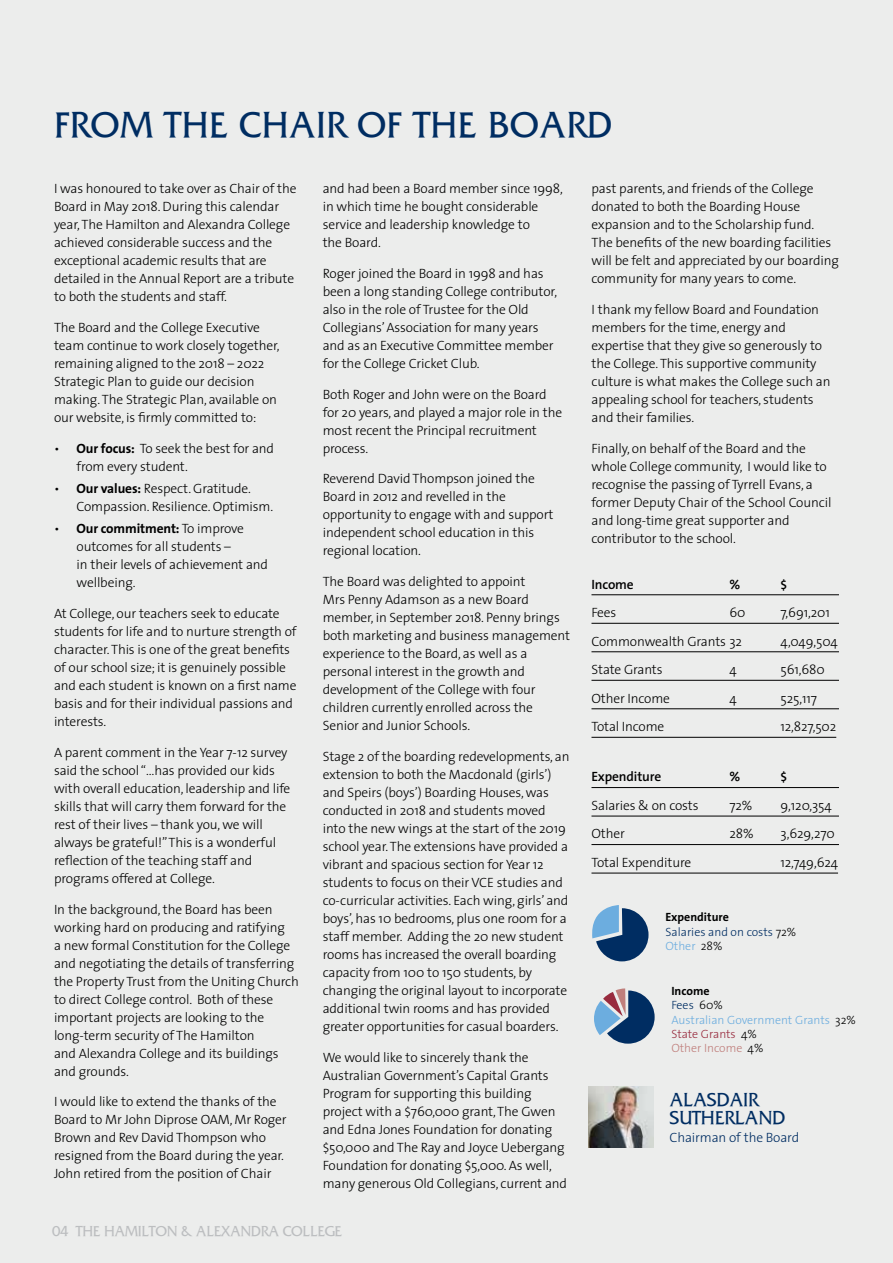
<style>
.page{position:relative;width:893px;height:1263px;background:#ecedec}
.page>*{position:absolute;margin:0;border:0;box-sizing:border-box;transform-origin:0 0}
.t1{font:37.5px "Septimus";letter-spacing:.01em;color:#002d62}
.t2{font:19.5px/17.9px "Septimus";letter-spacing:-.01em;color:#002d62}
.t3{font:15px "Septimus";letter-spacing:-.02em;color:#bcbec0}
.t4{font:300 13.5px/18px "The Sans";letter-spacing:-.01em;color:#000}
.t5{font:600 13.5px "The Sans";letter-spacing:-.01em;color:#000}
.t6{font:300 13.5px "The Sans";letter-spacing:-.01em;color:#002d62}
.t7{font:300 12px/14.4px "The Sans";color:#6caddf}
.t8{font:300 12px/14.4px "The Sans";color:#002d62}
.s1{font-weight:700}
.s2{font-weight:700;color:#000}
.s3{color:#000}
.s4{color:#6caddf}
.s5{color:#002d62}
.s6{color:#982b3e}
.s7{color:#c07f7c}
</style>
<div class="page">
<hr style="left:591px;top:594px;width:248px;height:1px;background:#000">
<hr style="left:591px;top:623px;width:248px;height:1px;background:#000">
<hr style="left:591px;top:651px;width:248px;height:1px;background:#000">
<hr style="left:591px;top:680px;width:248px;height:1px;background:#000">
<hr style="left:591px;top:708px;width:248px;height:1px;background:#000">
<hr style="left:591px;top:737px;width:245px;height:1px;background:#000">
<hr style="left:591px;top:787px;width:248px;height:1px;background:#000">
<hr style="left:591px;top:816px;width:248px;height:1px;background:#000">
<hr style="left:591px;top:844px;width:248px;height:1px;background:#000">
<hr style="left:591px;top:873px;width:247px;height:1px;background:#000">
<img style="left:589px;top:1086px;width:64px;height:62px">
<svg style="left:592px;top:905px;width:56px;height:56px"></svg>
<svg style="left:594px;top:988px;width:61px;height:56px"></svg>
<h1 class="t1" style="left:54px;top:108px;width:560px">FROM THE CHAIR OF THE BOARD</h1>
<p class="t4" style="left:54px;top:179px;width:244px">I was honoured to take over as Chair of the Board in May 2018. During this calendar year, The Hamilton and Alexandra College achieved considerable success and the exceptional academic results that are detailed in the Annual Report are a tribute to both the students and staff.</p>
<p class="t4" style="left:54px;top:318px;width:227px">The Board and the College Executive team continue to work closely together, remaining aligned to the 2018 – 2022<br>Strategic Plan to guide our decision making. The Strategic Plan, available on our website, is firmly committed to:</p>
<p class="t4" style="left:77px;top:439px;width:199px;text-indent:-23px">• <span class="s1">Our focus:</span> To seek the best for and from every student.</p>
<p class="t4" style="left:77px;top:479px;width:198px;text-indent:-23px">• <span class="s1">Our values:</span> Respect. Gratitude.<br>Compassion. Resilience. Optimism.</p>
<p class="t4" style="left:77px;top:519px;width:193px;text-indent:-23px">• <span class="s1">Our commitment:</span> To improve outcomes for all students –<br>in their levels of achievement and wellbeing.</p>
<p class="t4" style="left:54px;top:604px;width:244px">At College, our teachers seek to educate students for life and to nurture strength of character. This is one of the great benefits of our school size; it is genuinely possible and each student is known on a first name basis and for their individual passions and interests.</p>
<p class="t4" style="left:54px;top:743px;width:238px">A parent comment in the Year 7-12 survey said the school “…has provided our kids with overall education, leadership and life skills that will carry them forward for the rest of their lives – thank you, we will always be grateful!” This is a wonderful reflection of the teaching staff and programs offered at College.</p>
<p class="t4" style="left:54px;top:900px;width:246px">In the background, the Board has been working hard on producing and ratifying<br>a new formal Constitution for the College and negotiating the details of transferring the Property Trust from the Uniting Church to direct College control. Both of these important projects are looking to the long-term security of The Hamilton<br>and Alexandra College and its buildings and grounds.</p>
<p class="t4" style="left:54px;top:1092px;width:234px">I would like to extend the thanks of the Board to Mr John Diprose OAM, Mr Roger Brown and Rev David Thompson who resigned from the Board during the year.<br>John retired from the position of Chair</p>
<p class="t4" style="left:323px;top:179px;width:242px">and had been a Board member since 1998, in which time he bought considerable service and leadership knowledge to<br>the Board.</p>
<p class="t4" style="left:323px;top:264px;width:236px">Roger joined the Board in 1998 and has been a long standing College contributor, also in the role of Trustee for the Old Collegians’ Association for many years and as an Executive Committee member for the College Cricket Club.</p>
<p class="t4" style="left:323px;top:385px;width:241px">Both Roger and John were on the Board for 20 years, and played a major role in the most recent the Principal recruitment process.</p>
<p class="t4" style="left:323px;top:469px;width:232px">Reverend David Thompson joined the<br>Board in 2012 and revelled in the opportunity to engage with and support independent school education in this regional location.</p>
<p class="t4" style="left:323px;top:572px;width:249px">The Board was delighted to appoint<br>Mrs Penny Adamson as a new Board member, in September 2018. Penny brings both marketing and business management experience to the Board, as well as a personal interest in the growth and development of the College with four children currently enrolled across the Senior and Junior Schools.</p>
<p class="t4" style="left:323px;top:747px;width:248px">Stage 2 of the boarding redevelopments, an extension to both the Macdonald (girls’) and Speirs (boys’) Boarding Houses, was conducted in 2018 and students moved into the new wings at the start of the 2019 school year. The extensions have provided a vibrant and spacious section for Year 12 students to focus on their VCE studies and co-curricular activities. Each wing, girls’ and boys’, has 10 bedrooms, plus one room for a staff member. Adding the 20 new student rooms has increased the overall boarding capacity from 100 to 150 students, by changing the original layout to incorporate additional twin rooms and has provided greater opportunities for casual boarders.</p>
<p class="t4" style="left:323px;top:1048px;width:246px">We would like to sincerely thank the Australian Government’s Capital Grants Program for supporting this building project with a $760,000 grant, The Gwen and Edna Jones Foundation for donating $50,000 and The Ray and Joyce Uebergang Foundation for donating $5,000. As well, many generous Old Collegians, current and</p>
<p class="t3" style="left:52px;top:1224px;width:292px">04 THE HAMILTON &amp; ALEXANDRA COLLEGE</p>
<p class="t4" style="left:591px;top:179px;width:249px">past parents, and friends of the College donated to both the Boarding House expansion and to the Scholarship fund.<br>The benefits of the new boarding facilities will be felt and appreciated by our boarding community for many years to come.</p>
<p class="t4" style="left:591px;top:300px;width:241px">I thank my fellow Board and Foundation members for the time, energy and expertise that they give so generously to the College. This supportive community culture is what makes the College such an appealing school for teachers, students and their families.</p>
<p class="t4" style="left:591px;top:439px;width:241px">Finally, on behalf of the Board and the whole College community, I would like to recognise the passing of Tyrrell Evans, a former Deputy Chair of the School Council and long-time great supporter and contributor to the school.</p>
<p class="t5" style="left:591px;top:573px;width:44px">Income</p>
<p class="t5" style="left:729px;top:573px;width:12px">%</p>
<p class="t5" style="left:780px;top:573px;width:8px">$</p>
<p class="t4" style="left:591px;top:603px;width:26px">Fees</p>
<p class="t4" style="left:729px;top:603px;width:18px">60</p>
<p class="t4" style="left:780px;top:603px;width:51px">7,691,201</p>
<p class="t4" style="left:591px;top:632px;width:152px">Commonwealth Grants 32</p>
<p class="t4" style="left:780px;top:632px;width:59px">4,049,504</p>
<p class="t4" style="left:591px;top:660px;width:73px">State Grants</p>
<p class="t4" style="left:729px;top:660px;width:9px">4</p>
<p class="t4" style="left:780px;top:660px;width:46px">561,680</p>
<p class="t4" style="left:591px;top:689px;width:80px">Other Income</p>
<p class="t4" style="left:729px;top:689px;width:9px">4</p>
<p class="t4" style="left:780px;top:689px;width:38px">525,117</p>
<p class="t4" style="left:591px;top:717px;width:74px">Total Income</p>
<p class="t4" style="left:780px;top:717px;width:57px">12,827,502</p>
<p class="t5" style="left:591px;top:766px;width:71px">Expenditure</p>
<p class="t5" style="left:729px;top:766px;width:12px">%</p>
<p class="t5" style="left:780px;top:766px;width:8px">$</p>
<p class="t4" style="left:591px;top:796px;width:109px">Salaries &amp; on costs</p>
<p class="t4" style="left:729px;top:796px;width:25px">72%</p>
<p class="t4" style="left:780px;top:796px;width:53px">9,120,354</p>
<p class="t4" style="left:591px;top:824px;width:35px">Other</p>
<p class="t4" style="left:729px;top:824px;width:26px">28%</p>
<p class="t4" style="left:780px;top:824px;width:56px">3,629,270</p>
<p class="t4" style="left:591px;top:853px;width:101px">Total Expenditure</p>
<p class="t4" style="left:780px;top:853px;width:59px">12,749,624</p>
<p class="t8" style="left:665px;top:909px;width:132px"><span class="s2">Expenditure<br></span>Salaries and on costs <span class="s3">72%<br></span><span class="s4">Other</span> <span class="s3">28%</span></p>
<p class="t7" style="left:671px;top:983px;width:186px"><span class="s2">Income<br></span><span class="s5">Fees</span> <span class="s3">60%<br></span>Australian Government Grants <span class="s3">32%<br></span><span class="s6">State Grants</span> <span class="s3">4%<br></span><span class="s7">Other Income</span> <span class="s3">4%</span></p>
<h2 class="t2" style="left:669px;top:1092px;width:117px">ALASDAIR<br>SUTHERLAND</h2>
<p class="t6" style="left:669px;top:1126px;width:131px">Chairman of the Board</p>
</div>
